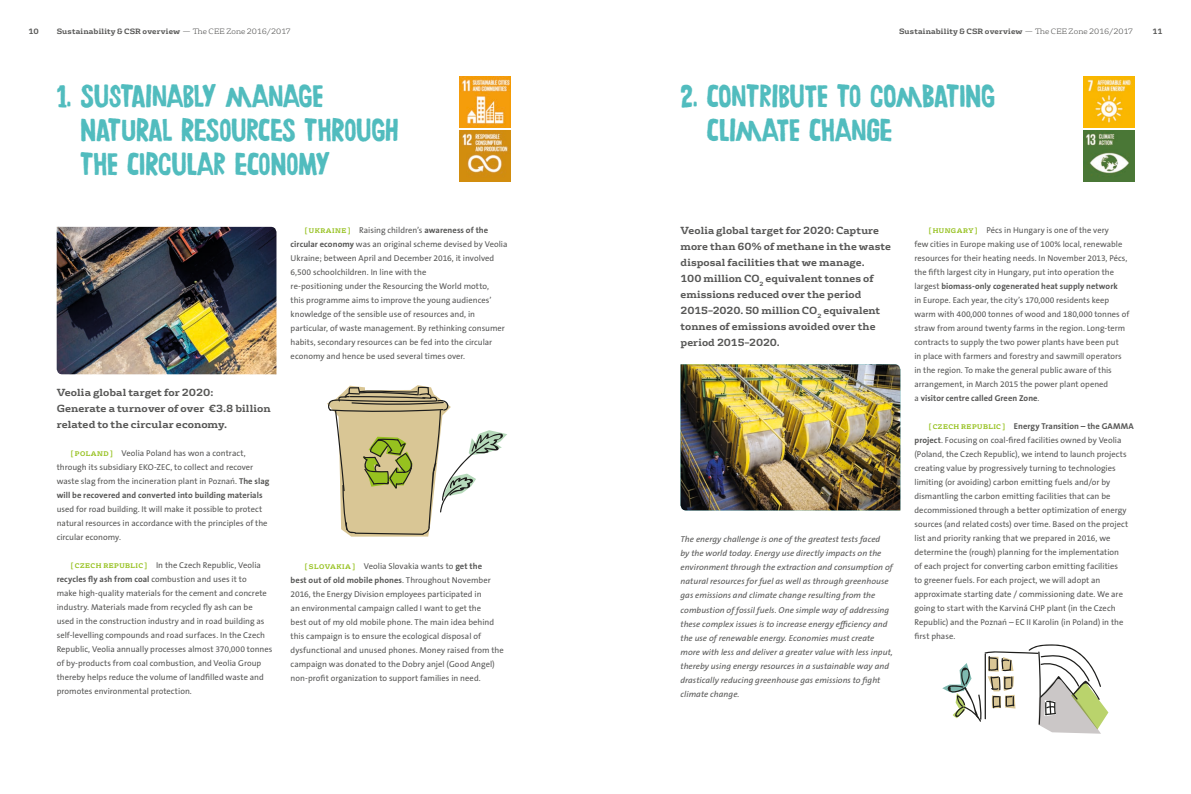
<style>
.page{position:relative;width:1191px;height:794px;background:#fff}
.page>*{position:absolute;margin:0;border:0;box-sizing:border-box;transform-origin:0 0}
.t1{font:32px "Chronic";color:#51bcbe}
.t2{font:18px/21.6px "Myriad Pro";color:#1d1d1b}
.t3{font:700 10px/16px "FS Rufus";letter-spacing:.005em;color:#575756}
.t4{font:8.5px/14px "The Sans Veolia W5 Pla";color:#575756}
.t5{font:8.5px/14px "The Sans Veolia W5 Pla It";letter-spacing:.005em;color:#575756}
.t6{font:8.5px "The Sans Veolia W7 Bld";letter-spacing:.005em;color:#575756}
.t7{font:700 7.5px "FS Rufus";letter-spacing:.02em;color:#575756}
.s1{font-weight:300}
.s2{font-family:"FS Rufus";font-weight:700;font-size:6.5px;color:#96c11f}
.s3{font-family:"The Sans Veolia W7 Bld"}
.s4{font-family:"The Sans Veolia W5 Pla"}
</style>
<div class="page">
<img style="left:459px;top:77px;width:51px;height:51px">
<img style="left:459px;top:130px;width:51px;height:51px">
<img style="left:1083px;top:77px;width:51px;height:51px">
<img style="left:1083px;top:130px;width:51px;height:51px">
<img style="left:57px;top:227px;width:219px;height:147px">
<img style="left:680px;top:364px;width:220px;height:146px">
<svg style="left:942px;top:644px;width:166px;height:89px"></svg>
<svg style="left:327px;top:385px;width:180px;height:151px"></svg>
<p class="t7" style="left:28px;top:25px;width:12px">10</p>
<p class="t7" style="left:57px;top:25px;width:235px">Sustainability &amp; CSR overview <span class="s1">— The CEE Zone 2016/2017</span></p>
<p class="t7" style="left:899px;top:25px;width:235px">Sustainability &amp; CSR overview <span class="s1">— The CEE Zone 2016/2017</span></p>
<p class="t7" style="left:1152px;top:25px;width:12px">11</p>
<h1 class="t1" style="left:57px;top:77px;width:51px">1. SUSTAINABL</h1>
<h1 class="t1" style="left:203px;top:77px;width:40px">Y MANAGE</h1>
<h1 class="t1" style="left:80px;top:111px;width:14px">NATURAL</h1>
<h1 class="t1" style="left:181px;top:111px;width:14px">RESOURCES</h1>
<h1 class="t1" style="left:304px;top:111px;width:15px">THROUG</h1>
<h1 class="t1" style="left:385px;top:111px;width:15px">H</h1>
<h1 class="t1" style="left:80px;top:144px;width:14px">THECIRCULAR</h1>
<h1 class="t1" style="left:235px;top:144px;width:15px">ECONOM</h1>
<h1 class="t1" style="left:316px;top:144px;width:15px">Y</h1>
<h1 class="t1" style="left:680px;top:76px;width:52px">2. CONTRIBUTE</h1>
<h1 class="t1" style="left:837px;top:76px;width:111px">TOCOMBATING</h1>
<h1 class="t1" style="left:707px;top:110px;width:15px">CLIMATE</h1>
<h1 class="t1" style="left:809px;top:110px;width:15px">CHANGE</h1>
<p class="t3" style="left:57px;top:383px;width:215px">Veolia global target for 2020:<br>Generate a turnover of over €3.8 billion related to the circular economy.</p>
<p class="t4" style="left:57px;top:446px;width:214px;text-indent:14px"><span class="s2">[ POLAND ]</span> Veolia Poland has won a contract, through its subsidiary EKO-ZEC, to collect and recover waste slag from the incineration plant in Poznań. <span class="s3">The slag</span></p>
<p class="t6" style="left:57px;top:489px;width:207px">will be recovered and converted into building materials</p>
<p class="t4" style="left:57px;top:502px;width:212px">used for road building. It will make it possible to protect natural resources in accordance with the principles of the circular economy.</p>
<p class="t4" style="left:71px;top:558px;width:192px"><span class="s2">[ CZECH REPUBLIC ]</span> In the Czech Republic, Veolia</p>
<p class="t6" style="left:57px;top:573px;width:191px">recycles fly ash from coal <span class="s4">combustion and uses it to</span></p>
<p class="t4" style="left:57px;top:586px;width:217px">make high-quality materials for the cement and concrete industry. Materials made from recycled fly ash can be used in the construction industry and in road building as self-levelling compounds and road surfaces. In the Czech Republic, Veolia annually processes almost 370,000 tonnes of by-products from coal combustion, and Veolia Group thereby helps reduce the volume of landfilled waste and promotes environmental protection.</p>
<p class="t4" style="left:914px;top:223px;width:214px;text-indent:14px"><span class="s2">[ HUNGARY ]</span> Pécs in Hungary is one of the very<br>few cities in Europe making use of 100% local, renewable resources for their heating needs. In November 2013, Pécs, the fifth largest city in Hungary, put into operation the</p>
<p class="t6" style="left:914px;top:281px;width:205px"><span class="s4">largest</span> biomass-only cogenerated heat supply network</p>
<p class="t4" style="left:914px;top:293px;width:216px">in Europe. Each year, the city’s 170,000 residents keep warm with 400,000 tonnes of wood and 180,000 tonnes of straw from around twenty farms in the region. Long-term contracts to supply the two power plants have been put<br>in place with farmers and forestry and sawmill operators in the region. To make the general public aware of this arrangement, in March 2015 the power plant opened</p>
<p class="t6" style="left:914px;top:393px;width:126px"><span class="s4">a</span> visitor centre called Green Zone<span class="s4">.</span></p>
<p class="t6" style="left:928px;top:421px;width:207px"><span class="s2">[ CZECH REPUBLIC ]</span> Energy Transition – the GAMMA</p>
<p class="t4" style="left:914px;top:433px;width:215px"><span class="s3">project</span>. Focusing on coal-fired facilities owned by Veolia (Poland, the Czech Republic), we intend to launch projects creating value by progressively turning to technologies limiting (or avoiding) carbon emitting fuels and/or by dismantling the carbon emitting facilities that can be decommissioned through a better optimization of energy sources (and related costs) over time. Based on the project list and priority ranking that we prepared in 2016, we determine the (rough) planning for the implementation of each project for converting carbon emitting facilities<br>to greener fuels. For each project, we will adopt an approximate starting date / commissioning date. We are going to start with the Karviná CHP plant (in the Czech Republic) and the Poznań – EC II Karolin (in Poland) in the first phase.</p>
<p class="t4" style="left:291px;top:223px;width:218px;text-indent:14px"><span class="s2">[ UKRAINE ]</span> Raising children’s <span class="s3">awareness of the circular economy</span> was an original scheme devised by Veolia Ukraine; between April and December 2016, it involved 6,500 schoolchildren. In line with the<br>re-positioning under the Resourcing the World motto,<br>this programme aims to improve the young audiences’ knowledge of the sensible use of resources and, in particular, of waste management. By rethinking consumer habits, secondary resources can be fed into the circular economy and hence be used several times over.</p>
<p class="t3" style="left:680px;top:222px;width:212px">Veolia global target for 2020: Capture more than 60% of methane in the waste disposal facilities that we manage.<br>100 million CO<sub>2</sub> equivalent tonnes of emissions reduced over the period 2015–2020. 50 million CO<sub>2</sub> equivalent tonnes of emissions avoided over the period 2015–2020.</p>
<h2 class="t2" style="left:297px;top:316px;width:166px">sustainability manage natural resourc....</h2>
<h2 class="t2" style="left:686px;top:316px;width:332px">our commitments to rrsourcing the regions?</h2>
<p class="t5" style="left:680px;top:533px;width:214px">The energy challenge is one of the greatest tests faced<br>by the world today. Energy use directly impacts on the environment through the extraction and consumption of natural resources for fuel as well as through greenhouse gas emissions and climate change resulting from the combustion of fossil fuels. One simple way of addressing these complex issues is to increase energy efficiency and the use of renewable energy. Economies must create more with less and deliver a greater value with less input, thereby using energy resources in a sustainable way and drastically reducing greenhouse gas emissions to fight climate change.</p>
<p class="t4" style="left:305px;top:559px;width:179px"><span class="s2">[ SLOVAKIA ]</span> Veolia Slovakia wants to <span class="s3">get the</span></p>
<p class="t6" style="left:291px;top:575px;width:201px">best out of old mobile phones<span class="s4">. Throughout November</span></p>
<p class="t4" style="left:291px;top:587px;width:215px">2016, the Energy Division employees participated in<br>an environmental campaign called I want to get the<br>best out of my old mobile phone. The main idea behind this campaign is to ensure the ecological disposal of dysfunctional and unused phones. Money raised from the campaign was donated to the Dobry anjel (Good Angel) non-profit organization to support families in need.</p>
</div>
